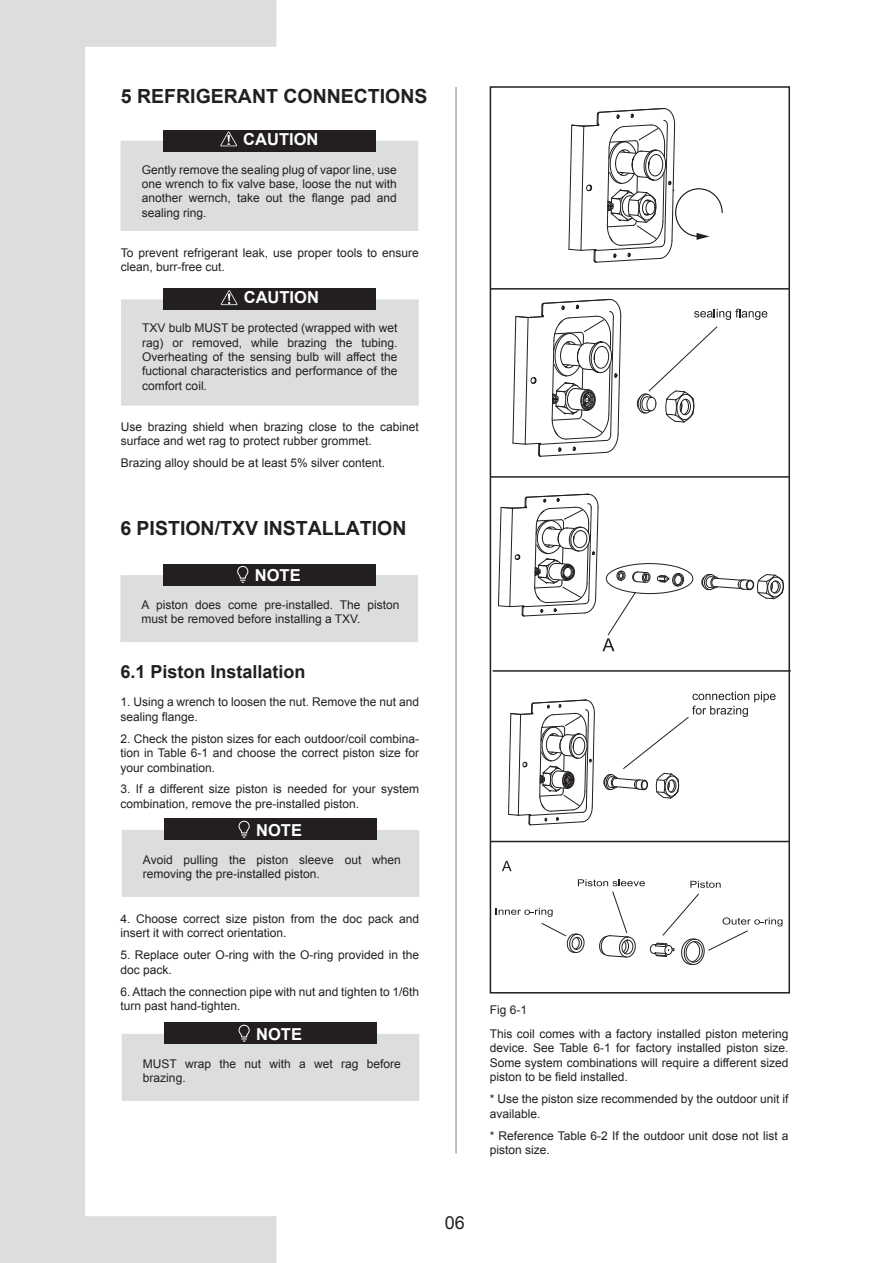
<style>
.page{position:relative;width:893px;height:1263px;background:#fff}
.page>*{position:absolute;margin:0;border:0;box-sizing:border-box;transform-origin:0 0}
.t1{font:700 19.5px "Arial";color:#231f20}
.t2{font:700 18px "Arial";color:#231f20}
.t3{font:18px "Arial";color:#231f20}
.t4{font:700 16.5px "Arial";color:#fff}
.t5{font:12px/14.4px "Arial";color:#231f20}
</style>
<div class="page">
<svg style="left:0;top:0;width:276px;height:1263px"></svg>
<hr style="left:456px;top:87px;width:1px;height:1066px;background:#808285">
<div style="left:163px;top:564px;width:212px;height:21px;background:#231f20"></div>
<svg style="left:120px;top:566px;width:298px;height:76px"></svg>
<div style="left:164px;top:819px;width:213px;height:21px;background:#231f20"></div>
<svg style="left:122px;top:820px;width:297px;height:77px"></svg>
<div style="left:164px;top:1023px;width:213px;height:21px;background:#231f20"></div>
<svg style="left:122px;top:1024px;width:297px;height:77px"></svg>
<div style="left:163px;top:130px;width:213px;height:21px;background:#231f20"></div>
<svg style="left:121px;top:131px;width:297px;height:100px"></svg>
<div style="left:164px;top:289px;width:212px;height:21px;background:#231f20"></div>
<svg style="left:121px;top:290px;width:298px;height:116px;background:#c6c6c8"></svg>
<svg style="left:568px;top:108px;width:155px;height:155px"></svg>
<div style="left:490px;top:86px;width:300px;height:907px;border:2px solid #231f20"></div>
<hr style="left:491px;top:288px;width:298px;height:2px;background:#231f20">
<hr style="left:491px;top:476px;width:298px;height:2px;background:#231f20">
<hr style="left:493px;top:670px;width:298px;height:2px;background:#231f20">
<hr style="left:491px;top:841px;width:298px;height:1px;background:#231f20">
<svg style="left:512px;top:299px;width:255px;height:158px"></svg>
<svg style="left:701px;top:574px;width:83px;height:26px"></svg>
<svg style="left:498px;top:493px;width:186px;height:158px"></svg>
<svg style="left:508px;top:699px;width:87px;height:127px"></svg>
<svg style="left:603px;top:691px;width:173px;height:108px"></svg>
<svg style="left:496px;top:879px;width:286px;height:86px"></svg>
<svg style="left:502px;top:861px;width:10px;height:10px"></svg>
<h1 class="t1" style="left:121px;top:82px;width:308px">5 REFRIGERANT CONNECTIONS</h1>
<h3 class="t4" style="left:243px;top:127px;width:77px">CAUTION</h3>
<p class="t5" style="left:142px;top:162px;width:257px;text-align:justify">Gently remove the sealing plug of vapor line, use one wrench to fix valve base, loose the nut with another wernch, take out the flange pad and sealing ring.</p>
<p class="t5" style="left:121px;top:245px;width:299px">To prevent refrigerant leak, use proper tools to ensure clean, burr-free cut.</p>
<h3 class="t4" style="left:244px;top:286px;width:77px">CAUTION</h3>
<p class="t5" style="left:142px;top:321px;width:257px;text-align:justify">TXV bulb MUST be protected (wrapped with wet rag) or removed, while brazing the tubing.<br>Overheating of the sensing bulb will affect the fuctional characteristics and performance of the comfort coil.</p>
<p class="t5" style="left:121px;top:420px;width:299px">Use brazing shield when brazing close to the cabinet surface and wet rag to protect rubber grommet.</p>
<p class="t5" style="left:121px;top:456px;width:266px">Brazing alloy should be at least 5% silver content.</p>
<h1 class="t1" style="left:120px;top:514px;width:288px">6 PISTION/TXV INSTALLATION</h1>
<h3 class="t4" style="left:255px;top:564px;width:47px">NOTE</h3>
<p class="t5" style="left:142px;top:597px;width:259px">A piston does come pre-installed. The piston must be removed before installing a TXV.</p>
<h2 class="t2" style="left:120px;top:659px;width:187px">6.1 Piston Installation</h2>
<p class="t5" style="left:120px;top:695px;width:300px">1. Using a wrench to loosen the nut. Remove the nut and sealing flange.</p>
<p class="t5" style="left:120px;top:731px;width:300px;text-align:justify">2. Check the piston sizes for each outdoor/coil combina&shy;tion in Table 6-1 and choose the correct piston size for your combination.</p>
<p class="t5" style="left:120px;top:782px;width:300px">3. If a different size piston is needed for your system combination, remove the pre-installed piston.</p>
<h3 class="t4" style="left:256px;top:818px;width:47px">NOTE</h3>
<p class="t5" style="left:143px;top:852px;width:259px">Avoid pulling the piston sleeve out when removing the pre-installed piston.</p>
<p class="t5" style="left:120px;top:912px;width:300px">4. Choose correct size piston from the doc pack and insert it with correct orientation.</p>
<p class="t5" style="left:120px;top:948px;width:300px">5. Replace outer O-ring with the O-ring provided in the doc pack.</p>
<p class="t5" style="left:120px;top:984px;width:300px">6. Attach the connection pipe with nut and tighten to 1/6th turn past hand-tighten.</p>
<h3 class="t4" style="left:256px;top:1022px;width:47px">NOTE</h3>
<p class="t5" style="left:143px;top:1056px;width:259px">MUST wrap the nut with a wet rag before brazing.</p>
<h2 class="t3" style="left:445px;top:1211px;width:22px">06</h2>
<p class="t5" style="left:490px;top:997px;width:300px;line-height:24.6px">Fig 6-1<br>This coil comes with a factory installed piston metering</p>
<p class="t5" style="left:490px;top:1041px;width:300px;text-align:justify">device. See Table 6-1 for factory installed piston size.<br>Some system combinations will require a different sized piston to be field installed.</p>
<p class="t5" style="left:490px;top:1092px;width:300px">* Use the piston size recommended by the outdoor unit if available.</p>
<p class="t5" style="left:490px;top:1128px;width:300px">* Reference Table 6-2 If the outdoor unit dose not list a piston size.</p>
</div>
